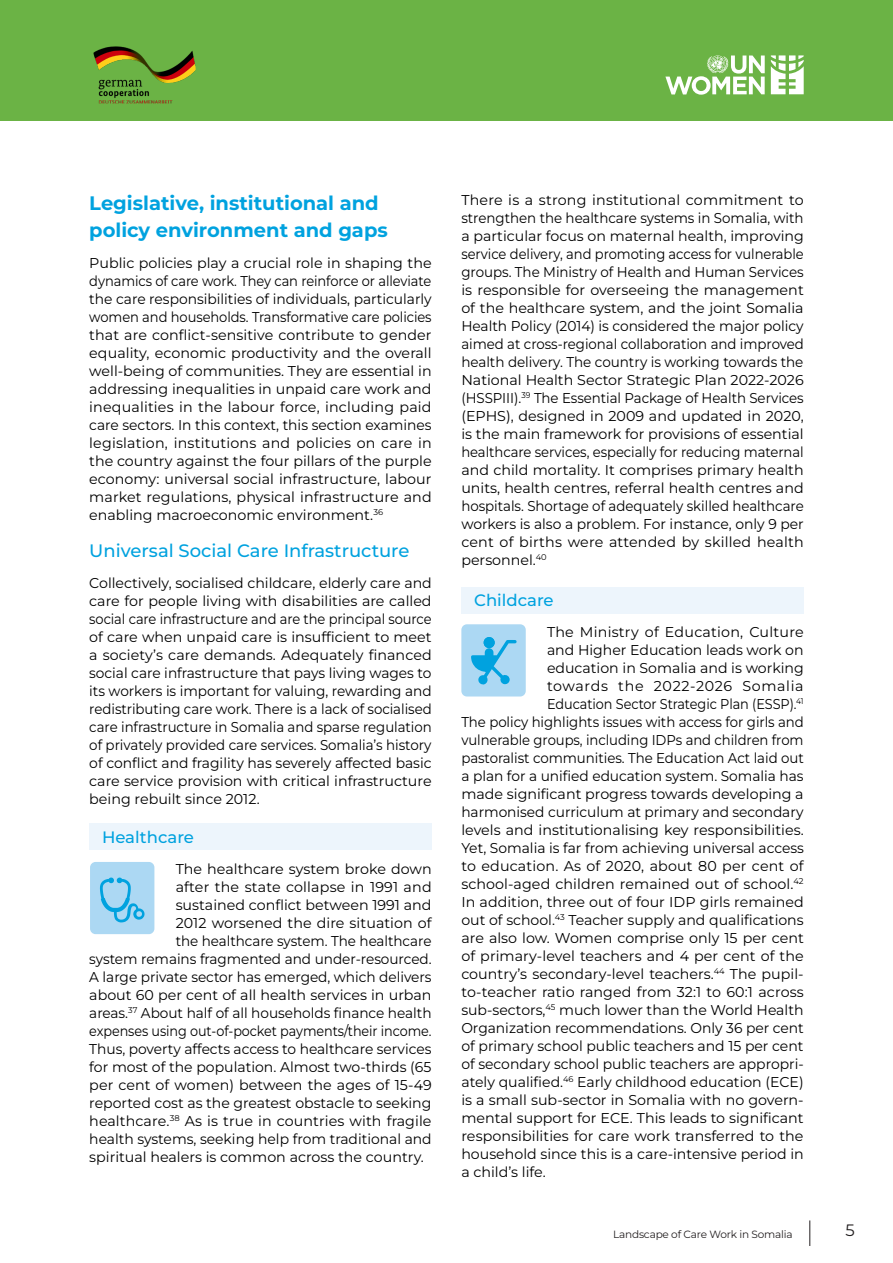
<style>
.page{position:relative;width:893px;height:1263px;background:#fff}
.page>*{position:absolute;margin:0;border:0;box-sizing:border-box;transform-origin:0 0}
.Normal1{font:700 19.5px/27px "Montserrat";color:#00a2df}
.Normal1-2{font:500 18px "Montserrat";color:#00a2df}
.Paragraph_Style_2{font:500 16.5px "Montserrat";color:#00a2df}
.t1{font:16.5px "Montserrat";color:#231f20}
.Normal1-3{font:14.25px/18px "Montserrat";color:#000;text-align:justify}
.Normal1-4{font:14.25px "Montserrat";color:#000;scale:.96 1}
.Normal1-5{font:14.25px "Montserrat";color:#000;scale:.93 1}
.Normal1-6{font:14.25px "Montserrat";color:#000;scale:.9 1}
.Normal1-7{font:14.25px "Montserrat";color:#000;scale:.94 1}
.Normal1-8{font:14.25px "Montserrat";color:#000;scale:.95 1}
.Normal1-9{font:14.25px "Montserrat";letter-spacing:.045em;color:#000}
.t2{font:10.5px "Montserrat";letter-spacing:-.02em;color:#231f20}
</style>
<div class="page">
<div style="left:0;top:0;width:893px;height:121px;background:#6bb345"></div>
<svg style="left:809px;top:1220px;width:1px;height:26px"></svg>
<svg style="left:665px;top:55px;width:100px;height:40px"></svg>
<svg style="left:771px;top:55px;width:33px;height:39px"></svg>
<img style="left:93px;top:46px;width:103px;height:57px">
<div style="left:461px;top:587px;width:343px;height:26px;background:#edf5fc"></div>
<div style="left:461px;top:624px;width:65px;height:72px;background:#acd8f3;border-radius:6px"></div>
<svg style="left:471px;top:637px;width:46px;height:48px"></svg>
<div style="left:484px;top:637px;width:11px;height:11px;background:#00a2df;border-radius:50%"></div>
<div style="left:89px;top:824px;width:343px;height:26px;background:#edf5fc"></div>
<div style="left:90px;top:862px;width:64px;height:72px;background:#acd8f3;border-radius:6px"></div>
<svg style="left:100px;top:877px;width:45px;height:45px"></svg>
<p class="Normal1" style="left:89px;top:189px;width:300px">Legislative, institutional and policy environment and gaps</p>
<p class="Normal1-3" style="left:89px;top:254px;width:344px">Public policies play a crucial role in shaping the dynamics of care work. They can reinforce or alleviate the care responsibilities of individuals, particularly women and households. Transformative care policies that are conflict-sensitive contribute to gender equality, economic productivity and the overall well-being of communities. They are essential in addressing inequalities in unpaid care work and inequalities in the labour force, including paid care sectors. In this context, this section examines legislation, institutions and policies on care in the country against the four pillars of the purple economy: universal social infrastructure, labour market regulations, physical infrastructure and enabling macroeconomic environment.<sup>36</sup></p>
<p class="Normal1-2" style="left:89px;top:538px;width:322px">Universal Social Care Infrastructure</p>
<p class="Normal1-3" style="left:89px;top:573px;width:344px">Collectively, socialised childcare, elderly care and care for people living with disabilities are called social care infrastructure and are the principal source of care when unpaid care is insufficient to meet a society’s care demands. Adequately financed social care infrastructure that pays living wages to its workers is important for valuing, rewarding and redistributing care work. There is a lack of socialised care infrastructure in Somalia and sparse regulation of privately provided care services. Somalia’s history of conflict and fragility has severely affected basic care service provision with critical infrastructure being rebuilt since 2012.</p>
<p class="Paragraph_Style_2" style="left:102px;top:826px;width:93px">Healthcare</p>
<p class="Normal1-3" style="left:176px;top:859px;width:258px">The healthcare system broke down</p>
<p class="Normal1-3" style="left:176px;top:877px;width:257px">after the state collapse in 1991 and</p>
<p class="Normal1-3" style="left:176px;top:895px;width:257px">sustained conflict between 1991 and</p>
<p class="Normal1-3" style="left:176px;top:913px;width:258px">2012 worsened the dire situation of</p>
<p class="Normal1-8" style="left:176px;top:931px;width:271px">the healthcare system. The healthcare</p>
<p class="Normal1-4" style="left:89px;top:949px;width:358px">system remains fragmented and under-resourced.</p>
<p class="Normal1-4" style="left:89px;top:967px;width:358px">A large private sector has emerged, which delivers</p>
<p class="Normal1-3" style="left:89px;top:985px;width:344px">about 60 per cent of all health services in urban</p>
<p class="Normal1-4" style="left:89px;top:1003px;width:358px">areas.<sup>37</sup> About half of all households finance health</p>
<p class="Normal1-6" style="left:89px;top:1021px;width:382px">expenses using out-of-pocket payments/their income.</p>
<p class="Normal1-3" style="left:89px;top:1039px;width:344px">Thus, poverty affects access to healthcare services</p>
<p class="Normal1-3" style="left:89px;top:1057px;width:344px">for most of the population. Almost two-thirds (65</p>
<p class="Normal1-3" style="left:89px;top:1075px;width:344px">per cent of women) between the ages of 15-49</p>
<p class="Normal1-3" style="left:89px;top:1093px;width:344px">reported cost as the greatest obstacle to seeking</p>
<p class="Normal1-3" style="left:89px;top:1111px;width:344px">healthcare.<sup>38</sup> As is true in countries with fragile</p>
<p class="Normal1-3" style="left:89px;top:1129px;width:344px">health systems, seeking help from traditional and</p>
<p class="Normal1-3" style="left:89px;top:1147px;width:336px">spiritual healers is common across the country.</p>
<p class="Normal1-3" style="left:461px;top:191px;width:344px">There is a strong institutional commitment to strengthen the healthcare systems in Somalia, with a particular focus on maternal health, improving service delivery, and promoting access for vulnerable groups. The Ministry of Health and Human Services is responsible for overseeing the management of the healthcare system, and the joint Somalia Health Policy (2014) is considered the major policy aimed at cross-regional collaboration and improved health delivery. The country is working towards the National Health Sector Strategic Plan 2022-2026 (HSSPIII).<sup>39</sup> The Essential Package of Health Services (EPHS), designed in 2009 and updated in 2020, is the main framework for provisions of essential healthcare services, especially for reducing maternal and child mortality. It comprises primary health units, health centres, referral health centres and hospitals. Shortage of adequately skilled healthcare workers is also a problem. For instance, only 9 per cent of births were attended by skilled health personnel.<sup>40</sup></p>
<p class="Paragraph_Style_2" style="left:474px;top:589px;width:81px">Childcare</p>
<p class="Normal1-3" style="left:547px;top:622px;width:258px">The Ministry of Education, Culture</p>
<p class="Normal1-3" style="left:547px;top:640px;width:258px">and Higher Education leads work on</p>
<p class="Normal1-3" style="left:547px;top:658px;width:258px">education in Somalia and is working</p>
<p class="Normal1-9" style="left:547px;top:676px;width:258px">towards the 2022-2026 Somalia</p>
<p class="Normal1-6" style="left:547px;top:694px;width:287px">Education Sector Strategic Plan (ESSP).<sup>41</sup></p>
<p class="Normal1-5" style="left:461px;top:712px;width:370px">The policy highlights issues with access for girls and</p>
<p class="Normal1-5" style="left:461px;top:730px;width:369px">vulnerable groups, including IDPs and children from</p>
<p class="Normal1-7" style="left:461px;top:748px;width:366px">pastoralist communities. The Education Act laid out</p>
<p class="Normal1-4" style="left:461px;top:766px;width:358px">a plan for a unified education system. Somalia has</p>
<p class="Normal1-3" style="left:461px;top:784px;width:344px">made significant progress towards developing a</p>
<p class="Normal1-3" style="left:461px;top:802px;width:344px">harmonised curriculum at primary and secondary</p>
<p class="Normal1-3" style="left:461px;top:820px;width:344px">levels and institutionalising key responsibilities.</p>
<p class="Normal1-3" style="left:461px;top:838px;width:344px">Yet, Somalia is far from achieving universal access</p>
<p class="Normal1-3" style="left:461px;top:856px;width:344px">to education. As of 2020, about 80 per cent of</p>
<p class="Normal1-3" style="left:461px;top:874px;width:344px">school-aged children remained out of school.<sup>42</sup></p>
<p class="Normal1-3" style="left:461px;top:892px;width:344px">In addition, three out of four IDP girls remained</p>
<p class="Normal1-3" style="left:461px;top:910px;width:344px">out of school.<sup>43</sup> Teacher supply and qualifications</p>
<p class="Normal1-3" style="left:461px;top:928px;width:344px">are also low. Women comprise only 15 per cent</p>
<p class="Normal1-3" style="left:461px;top:946px;width:344px">of primary-level teachers and 4 per cent of the</p>
<p class="Normal1-3" style="left:461px;top:964px;width:344px">country’s secondary-level teachers.<sup>44</sup> The pupil-</p>
<p class="Normal1-3" style="left:461px;top:982px;width:344px">to-teacher ratio ranged from 32:1 to 60:1 across</p>
<p class="Normal1-3" style="left:461px;top:1000px;width:344px">sub-sectors,<sup>45</sup> much lower than the World Health</p>
<p class="Normal1-3" style="left:461px;top:1018px;width:344px">Organization recommendations. Only 36 per cent</p>
<p class="Normal1-3" style="left:461px;top:1036px;width:344px">of primary school public teachers and 15 per cent</p>
<p class="Normal1-3" style="left:461px;top:1054px;width:344px">of secondary school public teachers are appropri-</p>
<p class="Normal1-3" style="left:461px;top:1072px;width:344px">ately qualified.<sup>46</sup> Early childhood education (ECE)</p>
<p class="Normal1-3" style="left:461px;top:1090px;width:344px">is a small sub-sector in Somalia with no govern-</p>
<p class="Normal1-3" style="left:461px;top:1108px;width:344px">mental support for ECE. This leads to significant</p>
<p class="Normal1-3" style="left:461px;top:1126px;width:344px">responsibilities for care work transferred to the</p>
<p class="Normal1-3" style="left:461px;top:1144px;width:344px">household since this is a care-intensive period in</p>
<p class="Normal1-3" style="left:461px;top:1162px;width:86px">a child’s life.</p>
<p class="t2" style="left:613px;top:1227px;width:181px">Landscape of Care Work in Somalia</p>
<p class="t1" style="left:845px;top:1219px;width:11px">5</p>
</div>
